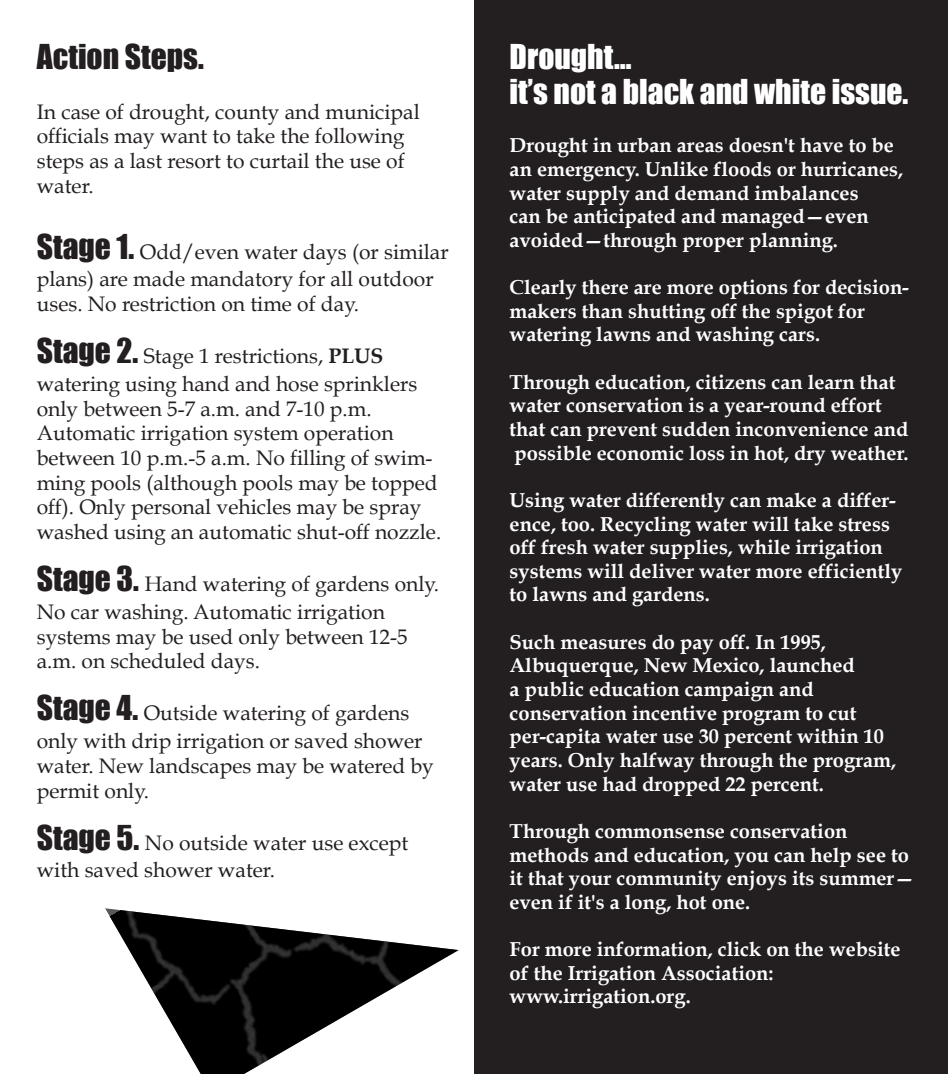
<style>
.page{position:relative;width:952px;height:1078px;background:#fff}
.page>*{position:absolute;margin:0;border:0;box-sizing:border-box;transform-origin:0 0}
.t1{font:31.5px/35px "Impact";color:#fff}
.t2{font:31.5px "Impact";color:#231f20}
.t3{font:21px/24.7px "Book Antiqua";color:#231f20}
.t4{font:700 20.12px/23.6px "Book Antiqua";color:#fff}
.s1{font-family:"Impact";font-size:31.5px}
.s2{font-weight:700}
</style>
<div class="page">
<div style="left:474px;top:0;width:473px;height:1073px;background:#231f20"></div>
<img style="left:109px;top:908px;width:349px;height:165px">
<h1 class="t2" style="left:37px;top:46px;width:168px">Action Steps.</h1>
<p class="t3" style="left:37px;top:101px;width:384px">In case of drought, county and municipal officials may want to take the following steps as a last resort to curtail the use of water.</p>
<p class="t3" style="left:37px;top:240px;width:413px;line-height:27.8px"><span class="s1">Stage 1.</span> Odd/even water days (or similar plans) are made mandatory for all outdoor</p>
<p class="t3" style="left:37px;top:294px;width:323px">uses. No restriction on time of day.</p>
<p class="t3" style="left:37px;top:344px;width:382px;line-height:27.8px"><span class="s1">Stage 2.</span> Stage 1 restrictions, <span class="s2">PLUS </span>watering using hand and hose sprinklers</p>
<p class="t3" style="left:37px;top:398px;width:406px">only between 5-7 a.m. and 7-10 p.m.<br>Automatic irrigation system operation between 10 p.m.-5 a.m. No filling of swim&shy;ming pools (although pools may be topped off). Only personal vehicles may be spray washed using an automatic shut-off nozzle.</p>
<p class="t3" style="left:37px;top:572px;width:404px;line-height:27.8px"><span class="s1">Stage 3.</span> Hand watering of gardens only.<br>No car washing. Automatic irrigation</p>
<p class="t3" style="left:37px;top:626px;width:372px">systems may be used only between 12-5 a.m. on scheduled days.</p>
<p class="t3" style="left:37px;top:701px;width:387px;line-height:27.8px"><span class="s1">Stage 4.</span> Outside watering of gardens only with drip irrigation or saved shower</p>
<p class="t3" style="left:37px;top:755px;width:398px">water. New landscapes may be watered by permit only.</p>
<p class="t3" style="left:37px;top:830px;width:373px;line-height:27.8px"><span class="s1">Stage 5.</span> No outside water use except with saved shower water.</p>
<h1 class="t1" style="left:509px;top:41px;width:400px">Drought…<br>it’s not a black and white issue.</h1>
<p class="t4" style="left:509px;top:136px;width:395px">Drought in urban areas doesn't have to be an emergency. Unlike floods or hurricanes, water supply and demand imbalances<br>can be anticipated and managed—even avoided—through proper planning.</p>
<p class="t4" style="left:509px;top:277px;width:401px">Clearly there are more options for decision&shy;makers than shutting off the spigot for watering lawns and washing cars.</p>
<p class="t4" style="left:509px;top:372px;width:400px">Through education, citizens can learn that water conservation is a year-round effort that can prevent sudden inconvenience and possible economic loss in hot, dry weather.</p>
<p class="t4" style="left:509px;top:490px;width:394px">Using water differently can make a differ&shy;ence, too. Recycling water will take stress off fresh water supplies, while irrigation systems will deliver water more efficiently to lawns and gardens.</p>
<p class="t4" style="left:509px;top:632px;width:388px">Such measures do pay off. In 1995, Albuquerque, New Mexico, launched<br>a public education campaign and conservation incentive program to cut per-capita water use 30 percent within 10 years. Only halfway through the program, water use had dropped 22 percent.</p>
<p class="t4" style="left:509px;top:821px;width:406px">Through commonsense conservation methods and education, you can help see to it that your community enjoys its summer— even if it's a long, hot one.</p>
<p class="t4" style="left:509px;top:939px;width:392px">For more information, click on the website of the Irrigation Association: www.irrigation.org.</p>
</div>
